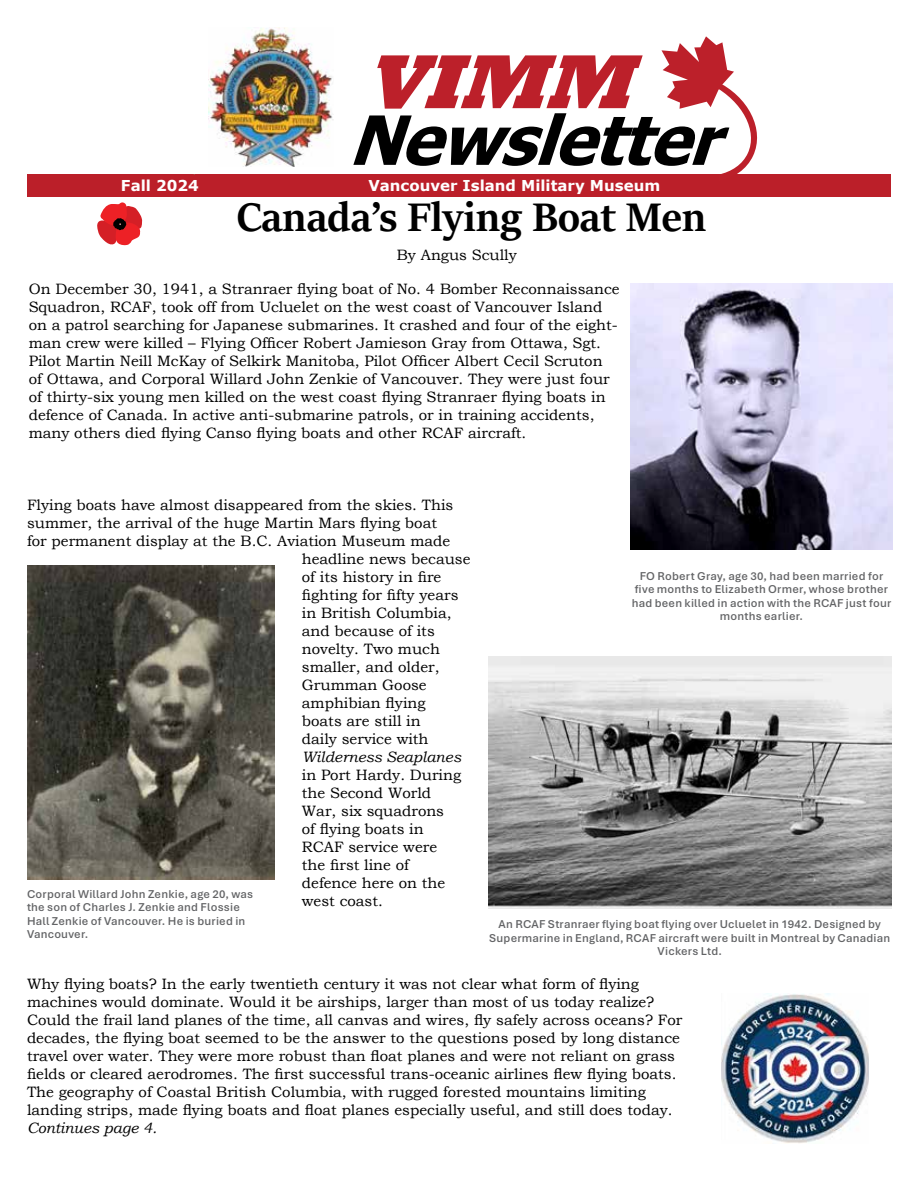
<style>
.page{position:relative;width:918px;height:1188px;background:#fff}
.page>*{position:absolute;margin:0;border:0;box-sizing:border-box;transform-origin:0 0}
.t1{font:700 45px "Sitka Banner";color:#000}
.t2{font:15px/18px "Bookman Old Style";color:#000}
.t3{font:700 15px "Verdana";color:#fff}
.t4{font:italic 15px "Bookman Old Style";color:#000}
.t5{font:600 12px/13.5px "Aptos";letter-spacing:.02em;color:#636466;text-align:center}
</style>
<div class="page">
<div style="left:27px;top:174px;width:864px;height:23px;background:#bb1f29"></div>
<img style="left:209px;top:27px;width:125px;height:139px">
<svg style="left:353px;top:36px;width:405px;height:138px"></svg>
<img style="left:630px;top:284px;width:263px;height:265px">
<img style="left:27px;top:566px;width:248px;height:314px">
<img style="left:488px;top:657px;width:403px;height:252px">
<svg style="left:97px;top:202px;width:45px;height:44px"></svg>
<img style="left:721px;top:993px;width:147px;height:151px">
<p class="t3" style="left:121px;top:175px;width:79px">Fall 2024</p>
<p class="t3" style="left:368px;top:175px;width:293px">Vancouver Island Military Museum</p>
<h1 class="t1" style="left:237px;top:185px;width:471px">Canada’s Flying Boat Men</h1>
<p class="t2" style="left:397px;top:246px;width:122px">By Angus Scully</p>
<p class="t2" style="left:29px;top:280px;width:593px">On December 30, 1941, a Stranraer flying boat of No. 4 Bomber Reconnaissance Squadron, RCAF, took off from Ucluelet on the west coast of Vancouver Island on a patrol searching for Japanese submarines. It crashed and four of the eight&shy;man crew were killed – Flying Officer Robert Jamieson Gray from Ottawa, Sgt.<br>Pilot Martin Neill McKay of Selkirk Manitoba, Pilot Officer Albert Cecil Scruton<br>of Ottawa, and Corporal Willard John Zenkie of Vancouver. They were just four of thirty-six young men killed on the west coast flying Stranraer flying boats in defence of Canada. In active anti-submarine patrols, or in training accidents, many others died flying Canso flying boats and other RCAF aircraft.</p>
<p class="t2" style="left:27px;top:496px;width:428px">Flying boats have almost disappeared from the skies. This</p>
<p class="t2" style="left:27px;top:514px;width:412px">summer, the arrival of the huge Martin Mars flying boat</p>
<p class="t2" style="left:27px;top:532px;width:425px">for permanent display at the B.C. Aviation Museum made</p>
<p class="t2" style="left:302px;top:550px;width:170px">headline news because</p>
<p class="t2" style="left:302px;top:568px;width:141px">of its history in fire</p>
<p class="t2" style="left:302px;top:586px;width:158px">fighting for fifty years</p>
<p class="t2" style="left:302px;top:604px;width:151px">in British Columbia,</p>
<p class="t2" style="left:302px;top:622px;width:134px">and because of its</p>
<p class="t2" style="left:302px;top:640px;width:139px">novelty. Two much</p>
<p class="t2" style="left:302px;top:658px;width:139px">smaller, and older,</p>
<p class="t2" style="left:302px;top:676px;width:126px">Grumman Goose</p>
<p class="t2" style="left:302px;top:694px;width:125px">amphibian flying</p>
<p class="t2" style="left:302px;top:712px;width:120px">boats are still in</p>
<p class="t2" style="left:302px;top:730px;width:128px">daily service with</p>
<p class="t4" style="left:302px;top:747px;width:161px">Wilderness Seaplanes</p>
<p class="t2" style="left:302px;top:766px;width:161px">in Port Hardy. During the Second World<br>War, six squadrons<br>of flying boats in<br>RCAF service were the first line of defence here on the west coast.</p>
<p class="t5" style="left:27px;top:887px;width:228px;text-align:left">Corporal Willard John Zenkie, age 20, was the son of Charles J. Zenkie and Flossie Hall Zenkie of Vancouver. He is buried in Vancouver.</p>
<p class="t5" style="left:632px;top:569px;width:261px">FO Robert Gray, age 30, had been married for five months to Elizabeth Ormer, whose brother had been killed in action with the RCAF just four months earlier.</p>
<p class="t5" style="left:489px;top:917px;width:403px">An RCAF Stranraer flying boat flying over Ucluelet in 1942. Designed by<br>Supermarine in England, RCAF aircraft were built in Montreal by Canadian<br>Vickers Ltd.</p>
<p class="t2" style="left:27px;top:975px;width:657px">Why flying boats? In the early twentieth century it was not clear what form of flying machines would dominate. Would it be airships, larger than most of us today realize?<br>Could the frail land planes of the time, all canvas and wires, fly safely across oceans? For decades, the flying boat seemed to be the answer to the questions posed by long distance travel over water. They were more robust than float planes and were not reliant on grass fields or cleared aerodromes. The first successful trans-oceanic airlines flew flying boats.<br>The geography of Coastal British Columbia, with rugged forested mountains limiting landing strips, made flying boats and float planes especially useful, and still does today.</p>
<p class="t4" style="left:27px;top:1118px;width:131px">Continues page 4.</p>
</div>
